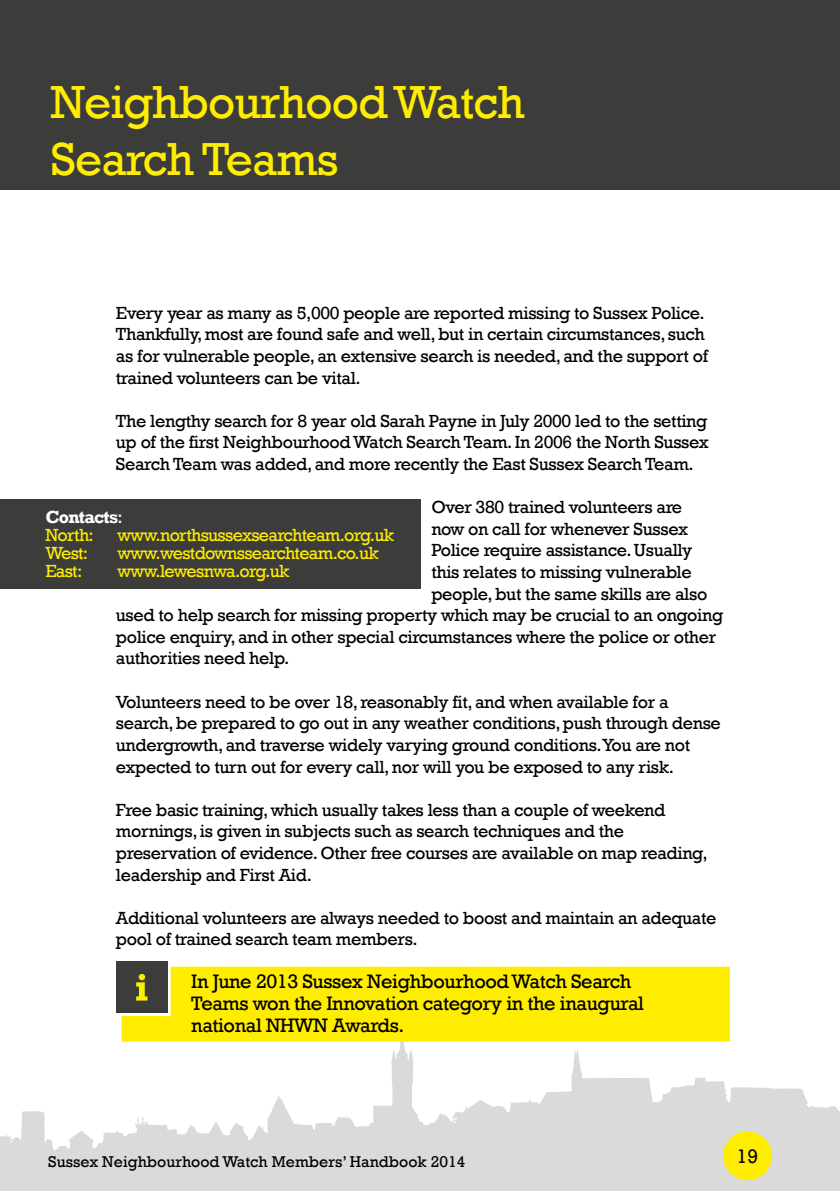
<style>
.page{position:relative;width:840px;height:1191px;background:#fff}
.page>*{position:absolute;margin:0;border:0;box-sizing:border-box;transform-origin:0 0}
.t1{font:47.6px/57px "Rockwell";letter-spacing:-.02em;color:#ffed00}
.t2{font:20px/22px "Rockwell";letter-spacing:-.02em;color:#000}
.t3{font:18px/21.6px "Rockwell";letter-spacing:-.02em;color:#000}
.t4{font:18px "Rockwell";letter-spacing:-.04em;color:#ffed00}
.t5{font:700 18px/18px "Rockwell";letter-spacing:-.04em;color:#fff}
.t6{font:16px "Rockwell";color:#000}
.s1{font-weight:400}
.s2{font-weight:400;color:#ffed00}
</style>
<div class="page">
<svg style="left:0;top:1020px;width:839px;height:171px;fill:#dadada"></svg>
<div style="left:722px;top:1131px;width:49px;height:49px;background:#ffed00;border-radius:50%"></div>
<div style="left:0;top:0;width:839px;height:189px;background:#3c3c3b"></div>
<div style="left:121px;top:966px;width:608px;height:75px;background:#ffed00"></div>
<div style="left:116px;top:961px;width:52px;height:52px;background:#3c3c3b"></div>
<svg style="left:136px;top:974px;width:11px;height:26px"></svg>
<div style="left:0;top:499px;width:420px;height:89px;background:#3c3c3b"></div>
<h1 class="t1" style="left:51px;top:74px;width:475px">Neighbourhood Watch<br>Search Teams</h1>
<p class="t3" style="left:116px;top:302px;width:593px">Every year as many as 5,000 people are reported missing to Sussex Police.<br>Thankfully, most are found safe and well, but in certain circumstances, such as for vulnerable people, an extensive search is needed, and the support of trained volunteers can be vital.</p>
<p class="t3" style="left:116px;top:410px;width:594px;text-align:justify">The lengthy search for 8 year old Sarah Payne in July 2000 led to the setting up of the first Neighbourhood Watch Search Team. In 2006 the North Sussex Search Team was added, and more recently the East Sussex Search Team.</p>
<p class="t3" style="left:431px;top:496px;width:252px">Over 380 trained volunteers are</p>
<p class="t3" style="left:431px;top:518px;width:258px">now on call for whenever Sussex</p>
<p class="t3" style="left:431px;top:540px;width:262px">Police require assistance. Usually</p>
<p class="t3" style="left:431px;top:561px;width:262px">this relates to missing vulnerable</p>
<p class="t3" style="left:431px;top:583px;width:277px">people, but the same skills are also</p>
<p class="t3" style="left:116px;top:604px;width:608px">used to help search for missing property which may be crucial to an ongoing</p>
<p class="t3" style="left:116px;top:626px;width:601px">police enquiry, and in other special circumstances where the police or other</p>
<p class="t3" style="left:116px;top:648px;width:175px">authorities need help.</p>
<p class="t3" style="left:116px;top:691px;width:606px">Volunteers need to be over 18, reasonably fit, and when available for a search, be prepared to go out in any weather conditions, push through dense undergrowth, and traverse widely varying ground conditions. You are not expected to turn out for every call, nor will you be exposed to any risk.</p>
<p class="t3" style="left:116px;top:799px;width:593px">Free basic training, which usually takes less than a couple of weekend mornings, is given in subjects such as search techniques and the preservation of evidence. Other free courses are available on map reading, leadership and First Aid.</p>
<p class="t3" style="left:116px;top:907px;width:602px">Additional volunteers are always needed to boost and maintain an adequate pool of trained search team members.</p>
<p class="t5" style="left:45px;top:508px;width:79px">Contacts<span class="s1">:<br></span><span class="s2">North:</span></p>
<p class="t4" style="left:117px;top:525px;width:278px">www.northsussexsearchteam.org.uk</p>
<p class="t4" style="left:45px;top:543px;width:44px">West:</p>
<p class="t4" style="left:117px;top:543px;width:263px">www.westdownssearchteam.co.uk</p>
<p class="t4" style="left:45px;top:561px;width:38px">East:</p>
<p class="t4" style="left:117px;top:561px;width:173px">www.lewesnwa.org.uk</p>
<p class="t2" style="left:191px;top:970px;width:454px">In June 2013 Sussex Neighbourhood Watch Search<br>Teams won the Innovation category in the inaugural national NHWN Awards.</p>
<p class="t6" style="left:48px;top:1152px;width:418px">Sussex Neighbourhood Watch Members’ Handbook 2014</p>
<p class="t2" style="left:736px;top:1145px;width:23px">19</p>
</div>
